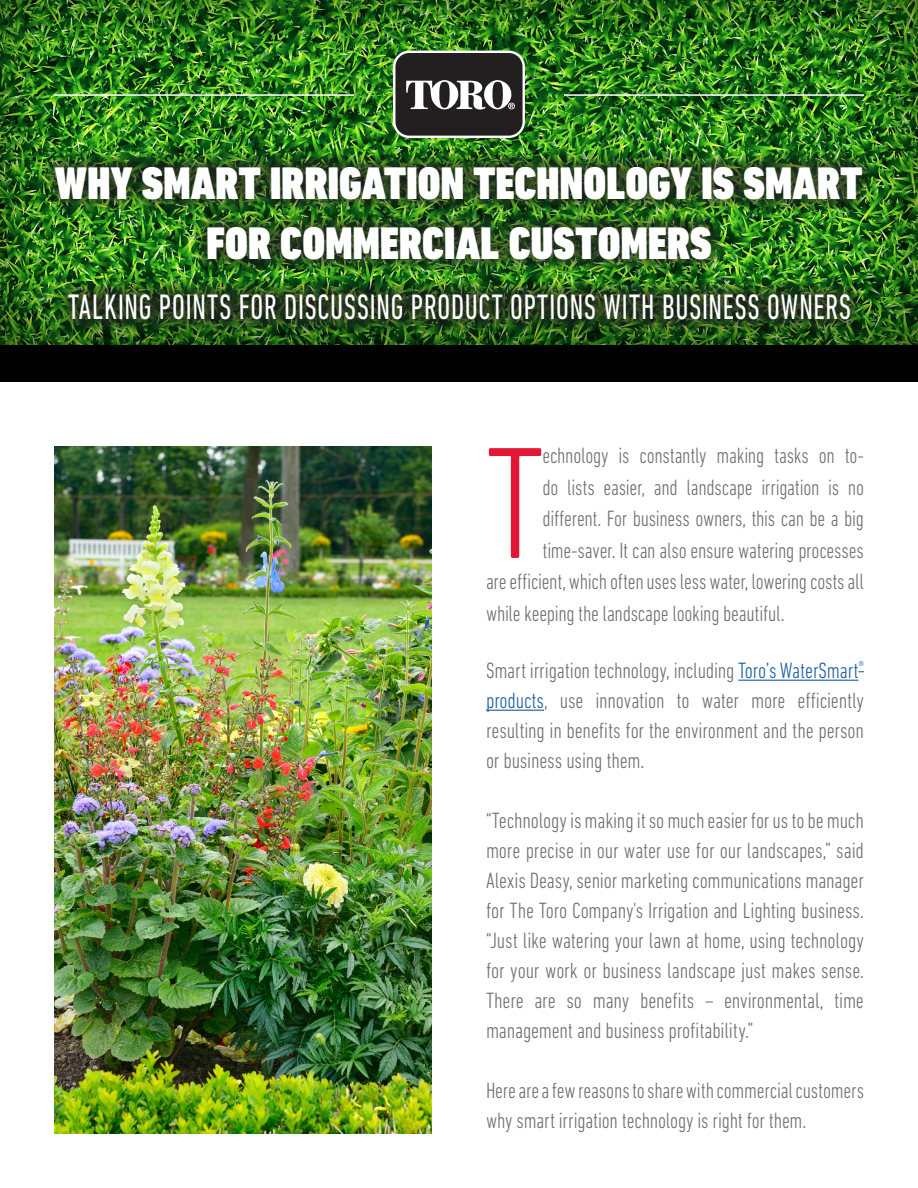
<style>
.page{position:relative;width:918px;height:1188px;background:#fff}
.page>*{position:absolute;margin:0;border:0;box-sizing:border-box;transform-origin:0 0}
.hyphens{font:300 condensed 161.4px "DIN Next LT Pro";color:#e21736}
.t1{font:900 condensed 46.5px "DIN Next LT Pro";letter-spacing:-.01em;color:#fff}
.t2{font:condensed 36px "DIN Next LT Pro";letter-spacing:.015em;color:#fff;scale:.85 1}
.hyphens-2{font:300 condensed 22.5px/30px "DIN Next LT Pro";letter-spacing:-.01em;color:#6c6d70;text-align:justify}
.s1{color:#175d9e}
</style>
<div class="page">
<hr style="left:738px;top:680px;width:120px;height:1px;background:#175d9e">
<hr style="left:486px;top:710px;width:58px;height:1px;background:#175d9e">
<div style="left:0;top:324px;width:918px;height:57px;background:#000001"></div>
<div style="left:0;top:0;width:918px;height:346px;background:#231f20;opacity:.86"></div>
<hr style="left:564px;top:94px;width:300px;height:2px;background:#fff">
<hr style="left:54px;top:94px;width:300px;height:2px;background:#fff">
<svg style="left:393px;top:51px;width:132px;height:87px"></svg>
<img style="left:37px;top:148px;width:845px;height:190px">
<img style="left:54px;top:447px;width:378px;height:687px">
<p class="t1" style="left:55px;top:156px;width:810px">WHY SMART IRRIGATION TECHNOLOGY IS SMART</p>
<p class="t1" style="left:206px;top:216px;width:507px">FOR COMMERCIAL CUSTOMERS</p>
<p class="t2" style="left:68px;top:286px;width:923px">TALKING POINTS FOR DISCUSSING PRODUCT OPTIONS WITH BUSINESS OWNERS</p>
<p class="hyphens" style="left:486px;top:412px;width:60px">T</p>
<p class="hyphens-2" style="left:543px;top:441px;width:323px">echnology is constantly making tasks on to-</p>
<p class="hyphens-2" style="left:543px;top:472px;width:323px">do lists easier, and landscape irrigation is no</p>
<p class="hyphens-2" style="left:543px;top:504px;width:323px">different. For business owners, this can be a big</p>
<p class="hyphens-2" style="left:543px;top:535px;width:323px">time-saver. It can also ensure watering processes</p>
<p class="hyphens-2" style="left:486px;top:567px;width:379px">are efficient, which often uses less water, lowering costs all</p>
<p class="hyphens-2" style="left:486px;top:598px;width:300px">while keeping the landscape looking beautiful.</p>
<p class="hyphens-2" style="left:486px;top:655px;width:380px">Smart irrigation technology, including <span class="s1">Toro’s WaterSmart</span><sup>® </sup><span class="s1">products</span>, use innovation to water more efficiently resulting in benefits for the environment and the person or business using them.</p>
<p class="hyphens-2" style="left:486px;top:805px;width:380px">“Technology is making it so much easier for us to be much more precise in our water use for our landscapes,” said Alexis Deasy, senior marketing communications manager for The Toro Company's Irrigation and Lighting business. “Just like watering your lawn at home, using technology for your work or business landscape just makes sense.<br>There are so many benefits – environmental, time management and business profitability.”</p>
<p class="hyphens-2" style="left:486px;top:1075px;width:380px">Here are a few reasons to share with commercial customers why smart irrigation technology is right for them.</p>
</div>
